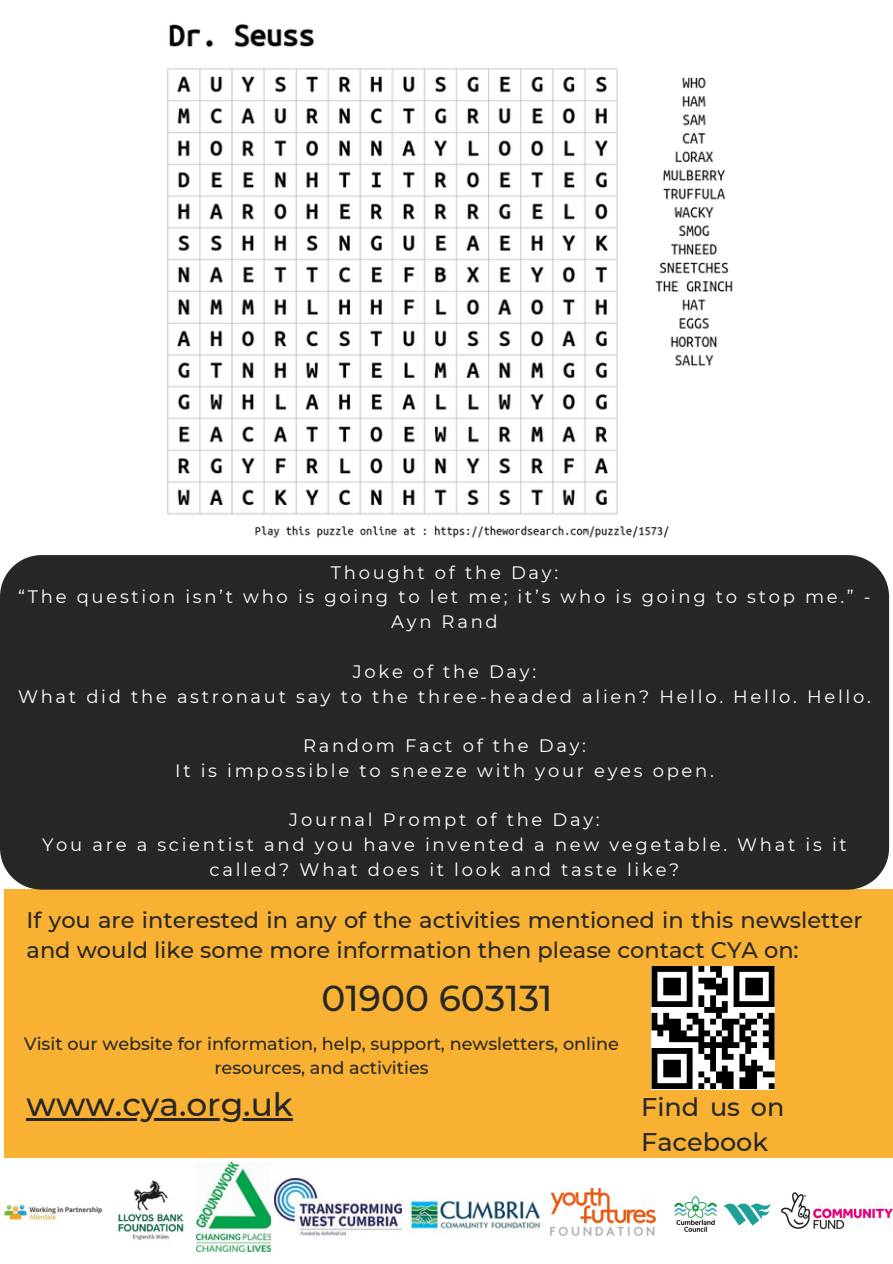
<style>
.page{position:relative;width:893px;height:1264px;background:#fff}
.page>*{position:absolute;margin:0;border:0;box-sizing:border-box;transform-origin:0 0}
.t1{font:500 36px "Montserrat";color:#272726}
.t2{font:500 32.7px "Montserrat";color:#272726}
.t3{font:500 25.5px/34.8px "Montserrat";color:#272726}
.t4{font:500 22.5px/30.3px "Montserrat";color:#272726}
.t5{font:18px/24.8px "Montserrat";letter-spacing:.15em;color:#fff;text-align:center}
.t6{font:500 17.7px/23.7px "Montserrat";color:#272726;text-align:center}
</style>
<div class="page">
<div style="left:4px;top:889px;width:888px;height:268px;background:#f8b132"></div>
<img style="left:674px;top:1196px;width:97px;height:36px">
<img style="left:550px;top:1188px;width:105px;height:47px">
<img style="left:118px;top:1180px;width:81px;height:72px">
<img style="left:197px;top:1162px;width:73px;height:88px">
<img style="left:274px;top:1178px;width:127px;height:57px">
<img style="left:408px;top:1200px;width:133px;height:30px">
<div style="left:651px;top:966px;width:123px;height:123px;background:#fff"></div>
<div style="left:651px;top:966px;width:41px;height:5px;background:#000"></div>
<svg style="left:698px;top:966px;width:6px;height:5px"></svg>
<div style="left:710px;top:966px;width:11px;height:5px;background:#000"></div>
<div style="left:733px;top:966px;width:41px;height:5px;background:#000"></div>
<div style="left:663px;top:977px;width:17px;height:6px;background:#000"></div>
<div style="left:698px;top:977px;width:18px;height:6px;background:#000"></div>
<svg style="left:716px;top:971px;width:11px;height:12px"></svg>
<div style="left:745px;top:977px;width:17px;height:6px;background:#000"></div>
<div style="left:663px;top:983px;width:17px;height:6px;background:#000"></div>
<div style="left:704px;top:983px;width:23px;height:6px;background:#000"></div>
<div style="left:745px;top:983px;width:17px;height:6px;background:#000"></div>
<div style="left:663px;top:989px;width:17px;height:6px;background:#000"></div>
<div style="left:716px;top:989px;width:11px;height:6px;background:#000"></div>
<div style="left:745px;top:989px;width:17px;height:6px;background:#000"></div>
<svg style="left:651px;top:971px;width:6px;height:30px"></svg>
<svg style="left:686px;top:971px;width:6px;height:30px"></svg>
<svg style="left:733px;top:971px;width:6px;height:30px"></svg>
<svg style="left:768px;top:971px;width:6px;height:30px"></svg>
<div style="left:651px;top:1001px;width:41px;height:6px;background:#000"></div>
<svg style="left:698px;top:995px;width:6px;height:12px"></svg>
<div style="left:733px;top:1001px;width:41px;height:6px;background:#000"></div>
<div style="left:704px;top:1007px;width:23px;height:5px;background:#000"></div>
<svg style="left:663px;top:1012px;width:6px;height:6px"></svg>
<div style="left:686px;top:1012px;width:12px;height:6px;background:#000"></div>
<svg style="left:739px;top:1012px;width:6px;height:6px"></svg>
<svg style="left:757px;top:1012px;width:5px;height:6px"></svg>
<svg style="left:768px;top:1012px;width:6px;height:6px"></svg>
<svg style="left:651px;top:1012px;width:6px;height:12px"></svg>
<div style="left:663px;top:1018px;width:17px;height:6px;background:#000"></div>
<div style="left:692px;top:1018px;width:12px;height:6px;background:#000"></div>
<svg style="left:710px;top:995px;width:17px;height:29px"></svg>
<div style="left:721px;top:1018px;width:18px;height:6px;background:#000"></div>
<div style="left:745px;top:1018px;width:12px;height:6px;background:#000"></div>
<div style="left:762px;top:1018px;width:12px;height:6px;background:#000"></div>
<div style="left:651px;top:1024px;width:29px;height:6px;background:#000"></div>
<svg style="left:686px;top:1024px;width:6px;height:6px"></svg>
<svg style="left:698px;top:1024px;width:6px;height:6px"></svg>
<div style="left:721px;top:1024px;width:12px;height:6px;background:#000"></div>
<div style="left:739px;top:1024px;width:12px;height:6px;background:#000"></div>
<svg style="left:768px;top:1024px;width:6px;height:6px"></svg>
<svg style="left:657px;top:1030px;width:6px;height:6px"></svg>
<div style="left:669px;top:1030px;width:17px;height:6px;background:#000"></div>
<div style="left:698px;top:1030px;width:12px;height:6px;background:#000"></div>
<svg style="left:727px;top:1030px;width:6px;height:6px"></svg>
<svg style="left:739px;top:1030px;width:6px;height:6px"></svg>
<svg style="left:751px;top:1030px;width:6px;height:6px"></svg>
<div style="left:762px;top:1030px;width:12px;height:6px;background:#000"></div>
<div style="left:669px;top:1036px;width:35px;height:6px;background:#000"></div>
<svg style="left:710px;top:1030px;width:11px;height:12px"></svg>
<div style="left:721px;top:1036px;width:12px;height:6px;background:#000"></div>
<div style="left:739px;top:1036px;width:12px;height:6px;background:#000"></div>
<svg style="left:768px;top:1036px;width:6px;height:6px"></svg>
<div style="left:698px;top:1042px;width:41px;height:6px;background:#000"></div>
<div style="left:745px;top:1042px;width:12px;height:6px;background:#000"></div>
<div style="left:762px;top:1042px;width:12px;height:6px;background:#000"></div>
<div style="left:651px;top:1048px;width:41px;height:5px;background:#000"></div>
<svg style="left:698px;top:1048px;width:6px;height:5px"></svg>
<svg style="left:710px;top:1048px;width:17px;height:5px"></svg>
<div style="left:704px;top:1053px;width:12px;height:6px;background:#000"></div>
<div style="left:721px;top:1053px;width:12px;height:6px;background:#000"></div>
<svg style="left:768px;top:1048px;width:6px;height:11px"></svg>
<div style="left:663px;top:1059px;width:17px;height:6px;background:#000"></div>
<svg style="left:739px;top:1048px;width:18px;height:17px"></svg>
<div style="left:663px;top:1065px;width:17px;height:6px;background:#000"></div>
<div style="left:739px;top:1065px;width:23px;height:6px;background:#000"></div>
<div style="left:663px;top:1071px;width:17px;height:6px;background:#000"></div>
<div style="left:716px;top:1071px;width:17px;height:6px;background:#000"></div>
<div style="left:745px;top:1071px;width:12px;height:6px;background:#000"></div>
<div style="left:762px;top:1071px;width:12px;height:6px;background:#000"></div>
<svg style="left:651px;top:1053px;width:6px;height:30px"></svg>
<svg style="left:686px;top:1053px;width:6px;height:30px"></svg>
<div style="left:716px;top:1077px;width:17px;height:6px;background:#000"></div>
<div style="left:739px;top:1077px;width:18px;height:6px;background:#000"></div>
<div style="left:651px;top:1083px;width:41px;height:6px;background:#000"></div>
<svg style="left:698px;top:1059px;width:29px;height:30px"></svg>
<div style="left:721px;top:1083px;width:12px;height:6px;background:#000"></div>
<div style="left:739px;top:1083px;width:18px;height:6px;background:#000"></div>
<svg style="left:768px;top:1083px;width:6px;height:6px"></svg>
<img style="left:781px;top:1192px;width:111px;height:38px">
<div style="left:0;top:555px;width:889px;height:334px;background:#272726;border-radius:42px"></div>
<img style="left:4px;top:1204px;width:97px;height:17px">
<img style="left:167px;top:24px;width:566px;height:514px">
<hr style="left:27px;top:1118px;width:266px;height:2px;background:#272726">
<p class="t5" style="left:331px;top:560px;width:229px">Thought of the Day:</p>
<p class="t5" style="left:18px;top:584px;width:853px">“The question isn’t who is going to let me; it’s who is going to stop me.” -<br>Ayn Rand</p>
<p class="t5" style="left:353px;top:659px;width:185px">Joke of the Day:</p>
<p class="t5" style="left:18px;top:683px;width:854px">What did the astronaut say to the three-headed alien? Hello. Hello. Hello.</p>
<p class="t5" style="left:303px;top:733px;width:284px">Random Fact of the Day:</p>
<p class="t5" style="left:175px;top:758px;width:540px">It is impossible to sneeze with your eyes open.</p>
<p class="t5" style="left:289px;top:807px;width:312px">Journal Prompt of the Day:</p>
<p class="t5" style="left:42px;top:832px;width:806px">You are a scientist and you have invented a new vegetable. What is it called? What does it look and taste like?</p>
<p class="t4" style="left:27px;top:904px;width:837px">If you are interested in any of the activities mentioned in this newsletter and would like some more information then please contact CYA on:</p>
<p class="t1" style="left:321px;top:975px;width:232px">01900 603131</p>
<p class="t6" style="left:24px;top:1032px;width:596px">Visit our website for information, help, support, newsletters, online resources, and activities</p>
<p class="t2" style="left:27px;top:1084px;width:268px">www.cya.org.uk</p>
<p class="t3" style="left:641px;top:1089px;width:145px">Find us on<br>Facebook</p>
</div>
